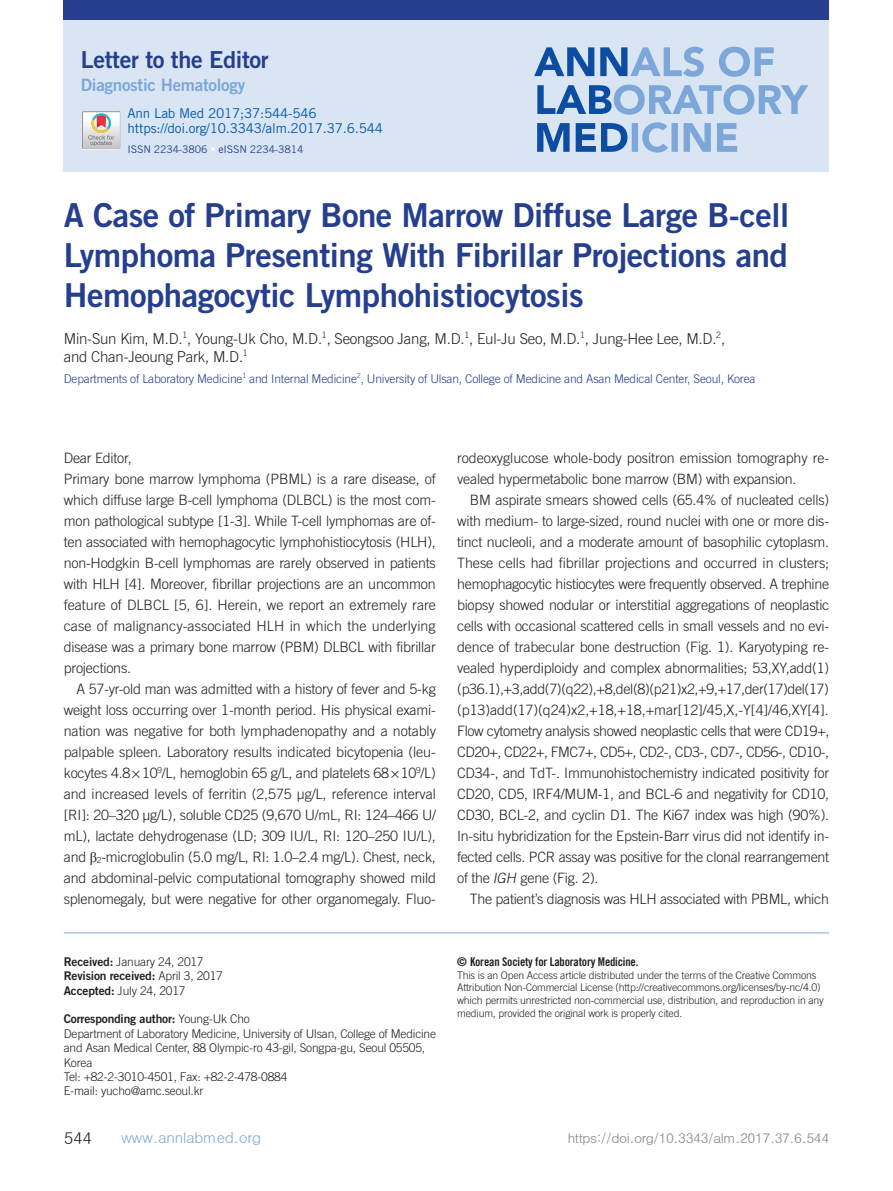
<style>
.page{position:relative;width:893px;height:1191px;background:#fff}
.page>*{position:absolute;margin:0;border:0;box-sizing:border-box;transform-origin:0 0}
.제목{font:33px/39.6px "Trade Gothic LT Std Bd 2";letter-spacing:-.015em;color:#253f8e;text-align:justify}
.논문분류{font:23.4px "Trade Gothic LT Std Bd 2";letter-spacing:-.015em;color:#253f8e}
.논문소분류{font:16.95px "Trade Gothic LT Std Bd 2";letter-spacing:-.015em;color:#7ca7d8}
.URL{font:16.5px "Dotum";color:#231f20}
.저자{font:300 15px/18px "Trade Gothic LT Std";letter-spacing:-.015em;color:#231f20}
.URL-2{font:15px "Dotum";letter-spacing:-.02em;color:#7ca7d8}
.본문{font:300 14.25px/21px "Trade Gothic LT Std";letter-spacing:-.015em;color:#231f20;text-align:justify}
.본문_0{font:300 14.25px "Trade Gothic LT Std";letter-spacing:-.015em;color:#231f20}
.t1{font:13.5px "Dotum";letter-spacing:-.03em;color:#808285}
.DOI_단락{font:13.5px "Trade Gothic LT Std";letter-spacing:-.015em;color:#015aaa}
.서지단락{font:13.5px "Trade Gothic LT Std";letter-spacing:-.015em;color:#015aaa}
.교신저자{font:300 12px/14.4px "Trade Gothic LT Std";letter-spacing:-.015em;color:#231f20}
.소속{font:300 12px "Trade Gothic LT Std";letter-spacing:-.015em;color:#253f8e}
.교신저자-2{font:12px "Trade Gothic LT Std Bd 2";letter-spacing:-.015em;color:#231f20}
.t2{font:12px "Trade Gothic LT Std Bd Cn 20";letter-spacing:-.015em;color:#231f20}
.교신저자-3{font:300 10.5px/12.6px "Trade Gothic LT Std";letter-spacing:-.015em;color:#231f20}
.ISSN{font:10.5px "Trade Gothic LT Std";letter-spacing:-.015em;color:#253f8e}
.s1{color:#fff}
.s2{font-family:"Times New Roman";font-weight:400}
.s3{font-size:8.25px}
.s4{font-family:"Trade Gothic LT Std Bd 2";font-weight:400}
.s5{font-family:"Trade Gothic LT Std";font-weight:300}
.s6{font-style:italic}
.s7{font-family:"Trade Gothic LT Std Bd 2"}
</style>
<div class="page">
<div style="left:64px;top:0;width:765px;height:172px;background:#dae5f4"></div>
<div style="left:64px;top:0;width:765px;height:19px;background:#253f8e"></div>
<svg style="left:537px;top:122px;width:200px;height:30px"></svg>
<svg style="left:537px;top:84px;width:271px;height:31px"></svg>
<svg style="left:534px;top:47px;width:240px;height:30px"></svg>
<hr style="left:64px;top:932px;width:765px;height:1px;background:#7ca7d8">
<svg style="left:82px;top:111px;width:38px;height:38px"></svg>
<p class="논문분류" style="left:81px;top:45px;width:189px">Letter to the Editor</p>
<p class="논문소분류" style="left:81px;top:75px;width:166px">Diagnostic Hematology</p>
<p class="서지단락" style="left:128px;top:105px;width:191px">Ann Lab Med 2017;37:544-546</p>
<p class="DOI_단락" style="left:128px;top:120px;width:257px">https://doi.org/10.3343/alm.2017.37.6.544</p>
<p class="ISSN" style="left:128px;top:143px;width:177px">ISSN 2234-3806 <span class="s1">•</span> eISSN 2234-3814</p>
<p class="제목" style="left:64px;top:195px;width:727px">A Case of Primary Bone Marrow Diffuse Large B-cell Lymphoma Presenting With Fibrillar Projections and Hemophagocytic Lymphohistiocytosis</p>
<p class="저자" style="left:64px;top:329px;width:663px">Min-Sun Kim, M.D.<sup>1</sup>, Young-Uk Cho, M.D.<sup>1</sup>, Seongsoo Jang, M.D.<sup>1</sup>, Eul-Ju Seo, M.D.<sup>1</sup>, Jung-Hee Lee, M.D.<sup>2</sup>, and Chan-Jeoung Park, M.D.<sup>1</sup></p>
<p class="소속" style="left:64px;top:371px;width:693px">Departments of Laboratory Medicine<sup>1</sup> and Internal Medicine<sup>2</sup>, University of Ulsan, College of Medicine and Asan Medical Center, Seoul, Korea</p>
<p class="본문_0" style="left:64px;top:449px;width:69px">Dear Editor,</p>
<p class="본문" style="left:64px;top:468px;width:374px">Primary bone marrow lymphoma (PBML) is a rare disease, of which diffuse large B-cell lymphoma (DLBCL) is the most com&shy;mon pathological subtype [1-3]. While T-cell lymphomas are of&shy;ten associated with hemophagocytic lymphohistiocytosis (HLH), non-Hodgkin B-cell lymphomas are rarely observed in patients with HLH [4]. Moreover, fibrillar projections are an uncommon feature of DLBCL [5, 6]. Herein, we report an extremely rare case of malignancy-associated HLH in which the underlying disease was a primary bone marrow (PBM) DLBCL with fibrillar projections.</p>
<p class="본문" style="left:64px;top:678px;width:374px;text-indent:13px">A 57-yr-old man was admitted with a history of fever and 5-kg weight loss occurring over 1-month period. His physical exami&shy;nation was negative for both lymphadenopathy and a notably palpable spleen. Laboratory results indicated bicytopenia (leu&shy;kocytes 4.8×10<sup>9</sup>/L, hemoglobin 65 g/L, and platelets 68×10<sup>9</sup>/L) and increased levels of ferritin (2,575 μg/L, reference interval [RI]: 20–320 μg/L), soluble CD25 (9,670 U/mL, RI: 124–466 U/ mL), lactate dehydrogenase (LD; 309 IU/L, RI: 120–250 IU/L), and <span class="s2">β</span><span class="s3">2</span>-microglobulin (5.0 mg/L, RI: 1.0–2.4 mg/L). Chest, neck, and abdominal-pelvic computational tomography showed mild splenomegaly, but were negative for other organomegaly. Fluo-</p>
<p class="교신저자" style="left:64px;top:954px;width:141px"><span class="s4">Received:</span> January 24, 2017</p>
<p class="교신저자-2" style="left:64px;top:968px;width:161px">Revision received: <span class="s5">April 3, 2017</span></p>
<p class="교신저자" style="left:64px;top:983px;width:123px"><span class="s4">Accepted:</span> July 24, 2017</p>
<p class="교신저자-2" style="left:64px;top:1011px;width:188px">Corresponding author: <span class="s5">Young-Uk Cho</span></p>
<p class="교신저자" style="left:64px;top:1026px;width:374px">Department of Laboratory Medicine, University of Ulsan, College of Medicine and Asan Medical Center, 88 Olympic-ro 43-gil, Songpa-gu, Seoul 05505,<br>Korea</p>
<p class="교신저자" style="left:64px;top:1069px;width:225px">Tel: +82-2-3010-4501, Fax: +82-2-478-0884</p>
<p class="교신저자" style="left:64px;top:1083px;width:141px">E-mail: yucho@amc.seoul.kr</p>
<p class="본문" style="left:457px;top:447px;width:374px">rodeoxyglucose whole-body positron emission tomography re&shy;vealed hypermetabolic bone marrow (BM) with expansion.</p>
<p class="본문" style="left:457px;top:489px;width:374px;text-indent:13px">BM aspirate smears showed cells (65.4% of nucleated cells) with medium- to large-sized, round nuclei with one or more dis&shy;tinct nucleoli, and a moderate amount of basophilic cytoplasm.<br>These cells had fibrillar projections and occurred in clusters; hemophagocytic histiocytes were frequently observed. A trephine biopsy showed nodular or interstitial aggregations of neoplastic cells with occasional scattered cells in small vessels and no evi&shy;dence of trabecular bone destruction (Fig. 1). Karyotyping re&shy;vealed hyperdiploidy and complex abnormalities; 53,XY,add(1) (p36.1),+3,add(7)(q22),+8,del(8)(p21)x2,+9,+17,der(17)del(17) (p13)add(17)(q24)x2,+18,+18,+mar[12]/45,X,-Y[4]/46,XY[4].<br>Flow cytometry analysis showed neoplastic cells that were CD19+, CD20+, CD22+, FMC7+, CD5+, CD2-, CD3-, CD7-, CD56-, CD10-, CD34-, and TdT-. Immunohistochemistry indicated positivity for CD20, CD5, IRF4/MUM-1, and BCL-6 and negativity for CD10, CD30, BCL-2, and cyclin D1. The Ki67 index was high (90%).<br>In-situ hybridization for the Epstein-Barr virus did not identify in&shy;fected cells. PCR assay was positive for the clonal rearrangement of the <span class="s6">IGH</span> gene (Fig. 2).</p>
<p class="본문" style="left:470px;top:888px;width:361px">The patient’s diagnosis was HLH associated with PBML, which</p>
<p class="t2" style="left:457px;top:954px;width:183px"><span class="s7">©</span> Korean Society for Laboratory Medicine.</p>
<p class="교신저자-3" style="left:457px;top:968px;width:368px">This is an Open Access article distributed under the terms of the Creative Commons Attribution Non-Commercial License (http://creativecommons.org/licenses/by-nc/4.0) which permits unrestricted non-commercial use, distribution, and reproduction in any medium, provided the original work is properly cited.</p>
<p class="URL" style="left:64px;top:1129px;width:30px">544</p>
<p class="URL-2" style="left:121px;top:1130px;width:142px">www.annlabmed.org</p>
<p class="t1" style="left:568px;top:1131px;width:263px">https://doi.org/10.3343/alm.2017.37.6.544</p>
</div>
